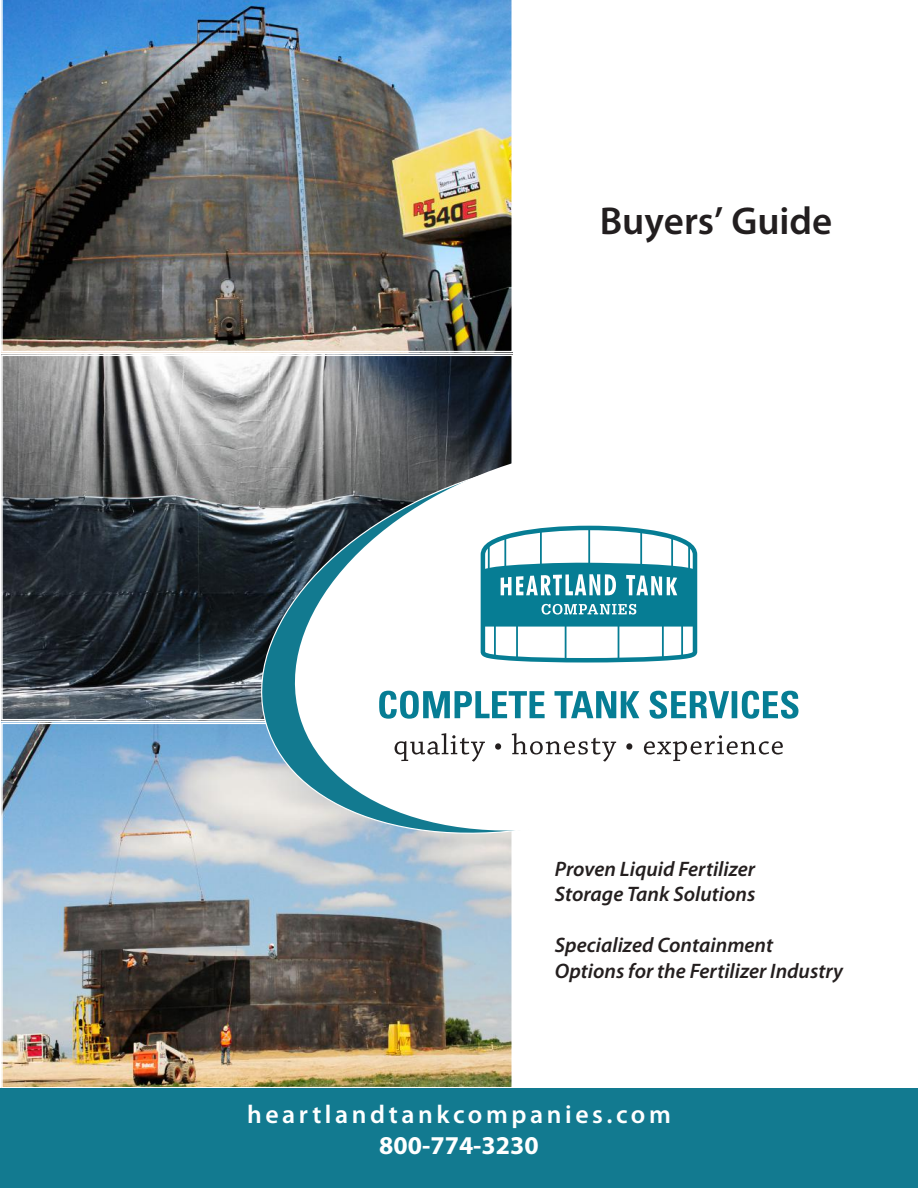
<style>
.page{position:relative;width:918px;height:1188px;background:#fff}
.page>*{position:absolute;margin:0;border:0;box-sizing:border-box;transform-origin:0 0}
.t1{font:600 39px "Myriad Pro";color:#221e1f}
.t2{font:600 25.8px "Myriad Pro";letter-spacing:.14em;color:#fff}
.t3{font:700 25.8px "Myriad Pro";color:#fff}
.t4{font:italic 600 21px/25.5px "Myriad Pro";color:#241f1f}
</style>
<div class="page">
<img style="left:1px;top:0;width:511px;height:352px">
<img style="left:4px;top:358px;width:506px;height:359px">
<img style="left:4px;top:726px;width:506px;height:359px">
<div style="left:1px;top:723px;width:512px;height:365px;border:2px solid #fff"></div>
<svg style="left:239px;top:429px;width:274px;height:431px;background:#7a868e"></svg>
<svg style="left:271px;top:416px;width:522px;height:441px"></svg>
<svg style="left:395px;top:733px;width:388px;height:29px"></svg>
<svg style="left:379px;top:691px;width:420px;height:28px"></svg>
<svg style="left:481px;top:526px;width:216px;height:137px"></svg>
<div style="left:0;top:1088px;width:918px;height:100px;background:#127a90"></div>
<h1 class="t1" style="left:600px;top:196px;width:234px">Buyers’ Guide</h1>
<p class="t4" style="left:555px;top:856px;width:202px">Proven Liquid Fertilizer<br>Storage Tank Solutions</p>
<p class="t4" style="left:555px;top:932px;width:290px">Specialized Containment<br>Options for the Fertilizer Industry</p>
<p class="t2" style="left:247px;top:1098px;width:425px">heartlandtankcompanies.com</p>
<p class="t3" style="left:379px;top:1128px;width:161px">800-774-3230</p>
</div>
